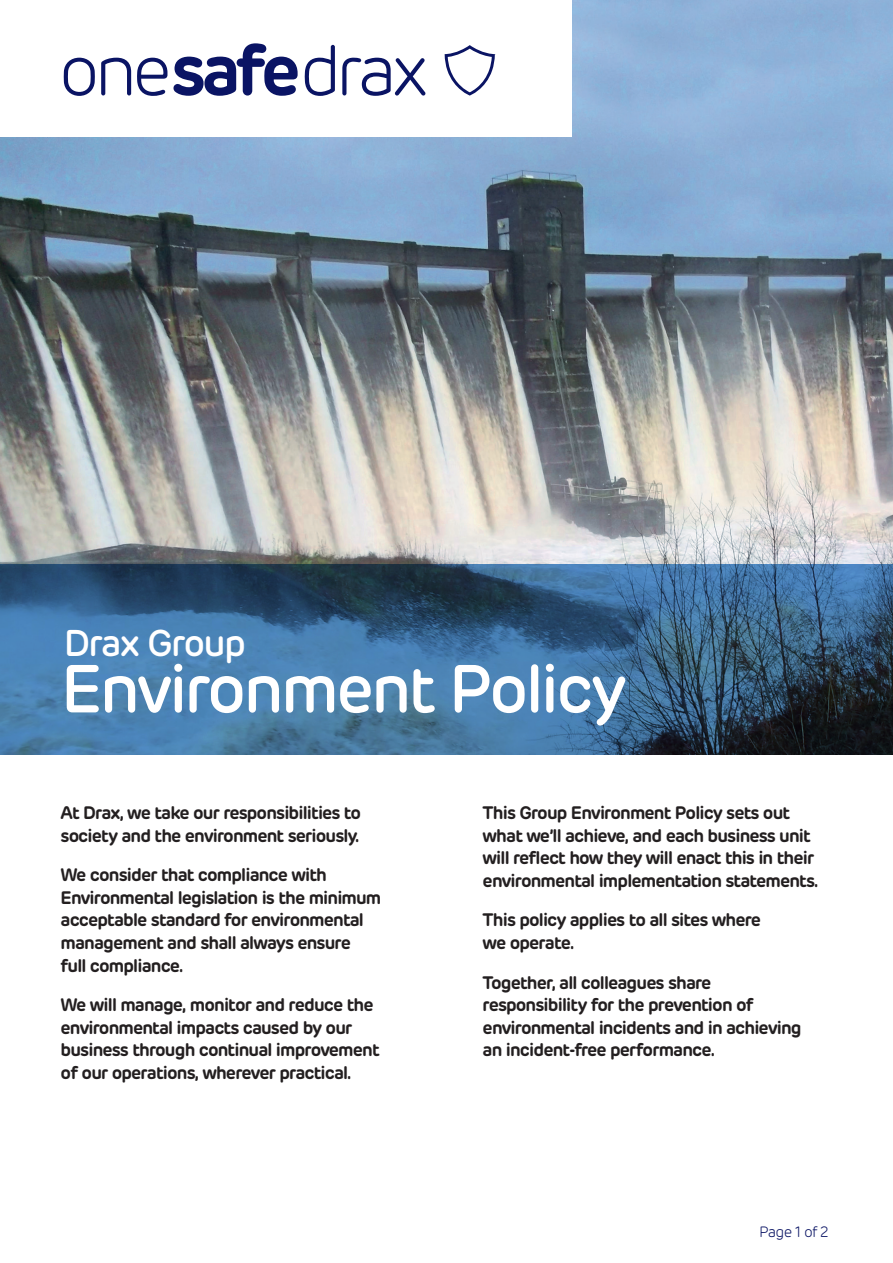
<style>
.page{position:relative;width:893px;height:1263px;background:#fff}
.page>*{position:absolute;margin:0;border:0;box-sizing:border-box;transform-origin:0 0}
.t1{font:500 67.5px "Rubrik";letter-spacing:-.05em;color:#fff}
.t2{font:500 37.2px "Rubrik";letter-spacing:-.05em;color:#fff}
.Intro_text_big{font:600 18px/22.5px "Rubrik";letter-spacing:-.05em;color:#231f20}
.Paragraph_1{font:300 15px "Rubrik";letter-spacing:-.05em;color:#0a1464}
</style>
<div class="page">
<img style="left:0;top:0;width:893px;height:565px">
<svg style="left:0;top:565px;width:893px;height:190px;background:#3a658b"></svg>
<div style="left:0;top:0;width:572px;height:136px;background:#fff"></div>
<svg style="left:445px;top:45px;width:50px;height:51px"></svg>
<svg style="left:64px;top:58px;width:31px;height:38px"></svg>
<svg style="left:101px;top:58px;width:30px;height:37px"></svg>
<svg style="left:137px;top:58px;width:30px;height:38px"></svg>
<svg style="left:173px;top:43px;width:125px;height:53px"></svg>
<svg style="left:305px;top:45px;width:30px;height:51px"></svg>
<svg style="left:342px;top:58px;width:83px;height:38px"></svg>
<p class="t2" style="left:64px;top:621px;width:184px">Drax Group</p>
<p class="t1" style="left:61px;top:648px;width:568px">Environment Policy</p>
<p class="Intro_text_big" style="left:61px;top:802px;width:302px">At Drax, we take our responsibilities to society and the environment seriously.</p>
<p class="Intro_text_big" style="left:61px;top:864px;width:322px">We consider that compliance with Environmental legislation is the minimum acceptable standard for environmental management and shall always ensure full compliance.</p>
<p class="Intro_text_big" style="left:61px;top:993px;width:321px">We will manage, monitor and reduce the environmental impacts caused by our business through continual improvement of our operations, wherever practical.</p>
<p class="Intro_text_big" style="left:483px;top:802px;width:338px">This Group Environment Policy sets out what we’ll achieve, and each business unit will reflect how they will enact this in their environmental implementation statements.</p>
<p class="Intro_text_big" style="left:483px;top:909px;width:280px">This policy applies to all sites where we operate.</p>
<p class="Intro_text_big" style="left:483px;top:971px;width:321px">Together, all colleagues share responsibility for the prevention of environmental incidents and in achieving an incident-free performance.</p>
<p class="Paragraph_1" style="left:759px;top:1223px;width:71px">Page 1 of 2</p>
</div>
